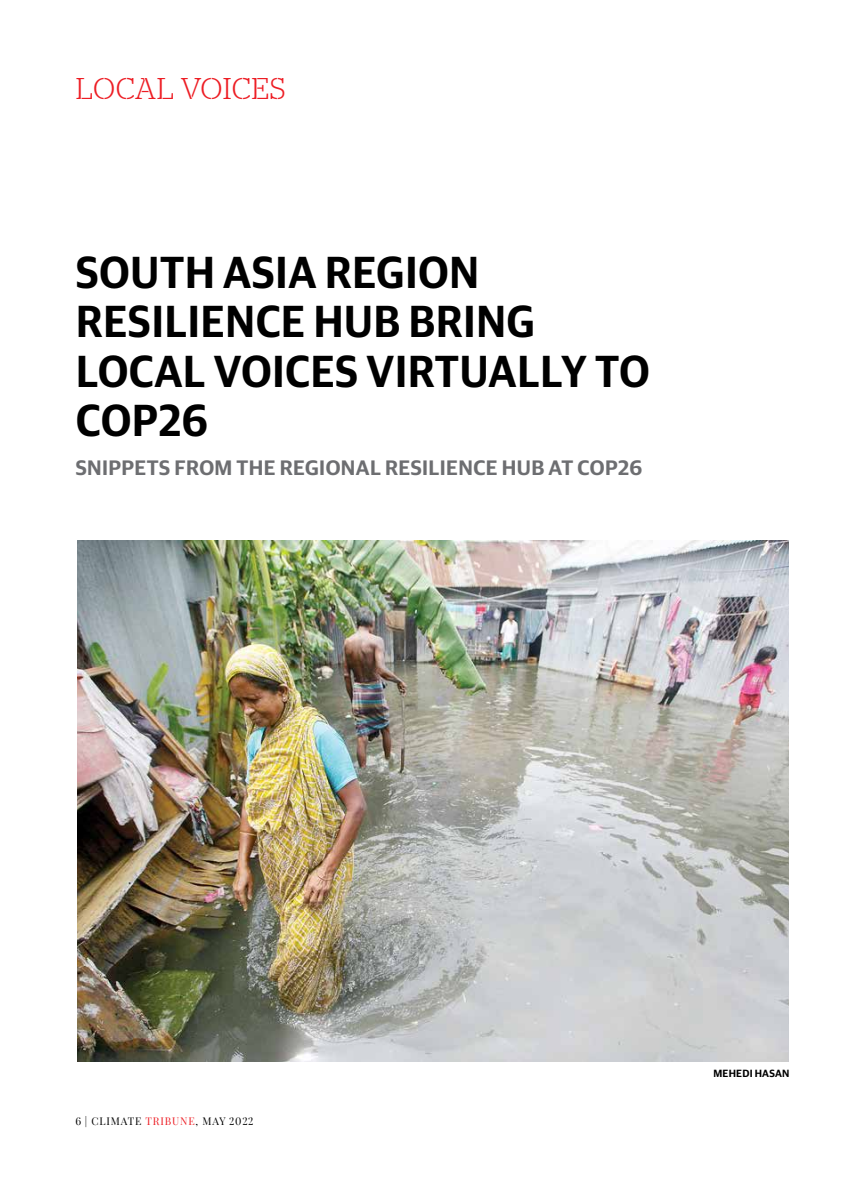
<style>
.page{position:relative;width:864px;height:1188px;background:#fff}
.page>*{position:absolute;margin:0;border:0;box-sizing:border-box;transform-origin:0 0}
.t1{font:600 45px/49.5px "Guardian Sans";letter-spacing:.02em;color:#000;scale:.95 1}
.t2{font:300 30px "Stag Stencil";letter-spacing:.01em;color:#ed1d24}
.t3{font:600 21px "Guardian Sans";letter-spacing:.02em;color:#6d6e71}
.t4{font:10.5px "Playfair Display";letter-spacing:.08em;color:#000}
.t5{font:600 10.5px "Guardian Sans";letter-spacing:.02em;color:#000}
.s1{color:#ed1d24}
</style>
<div class="page">
<img style="left:78px;top:540px;width:710px;height:522px">
<p class="t2" style="left:76px;top:72px;width:211px">LOCAL VOICES</p>
<p class="t1" style="left:76px;top:243px;width:605px">SOUTH ASIA REGION<br>RESILIENCE HUB BRING<br>LOCAL VOICES VIRTUALLY TO<br>COP26</p>
<p class="t3" style="left:76px;top:453px;width:568px">SNIPPETS FROM THE REGIONAL RESILIENCE HUB AT COP26</p>
<p class="t4" style="left:76px;top:1115px;width:179px">6 | CLIMATE <span class="s1">TRIBUNE</span>, MAY 2022</p>
<p class="t5" style="left:714px;top:1065px;width:77px">MEHEDI HASAN</p>
</div>
